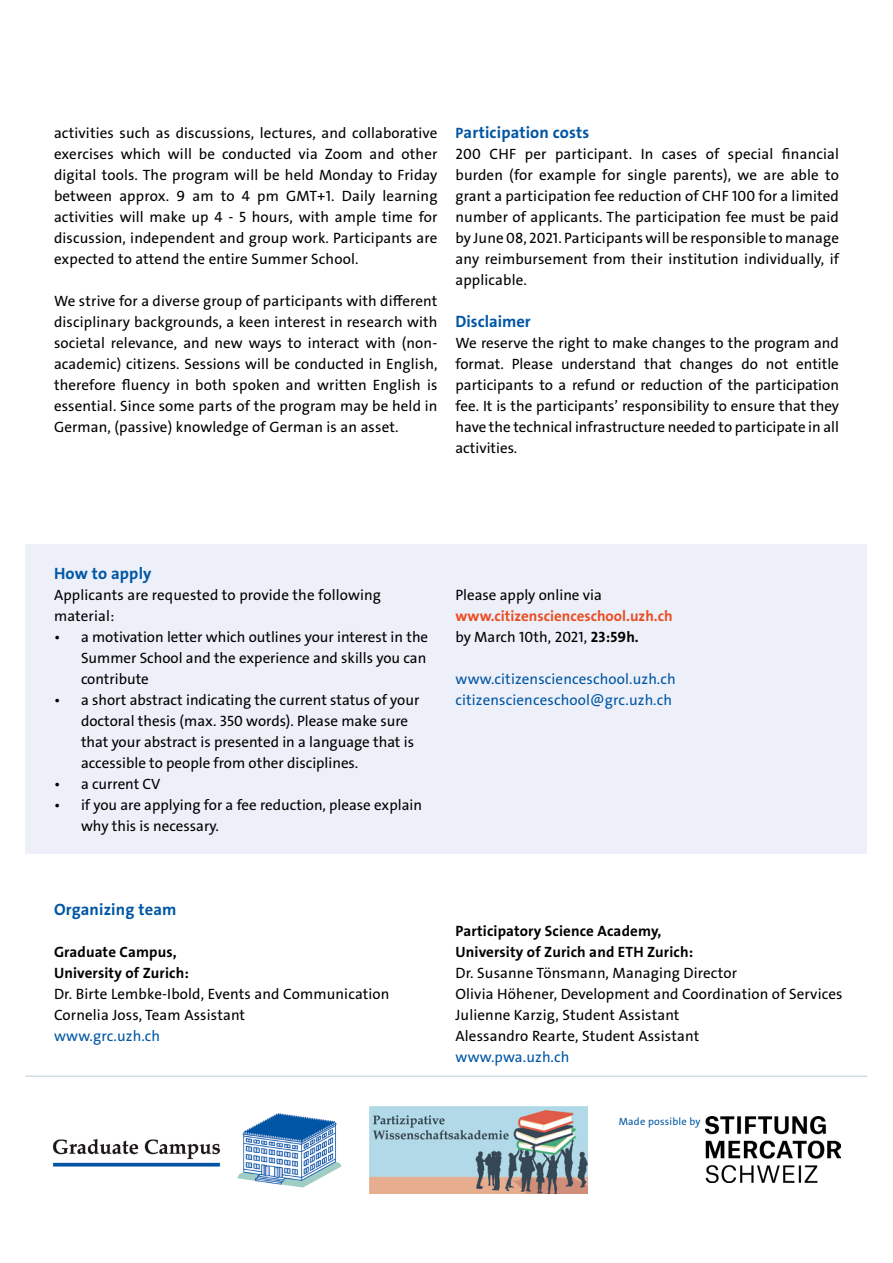
<style>
.page{position:relative;width:893px;height:1263px;background:#fff}
.page>*{position:absolute;margin:0;border:0;box-sizing:border-box;transform-origin:0 0}
.t1{font:16.5px "The Sans LP7 Bld";letter-spacing:.01em;color:#0056a4}
.t2{font:15px/21px "The Sans LP5 Plain";color:#000}
.t3{font:15px/21px "The Sans LP7 Bld";letter-spacing:.01em;color:#000}
.t4{font:15px/21px "The Sans LP5 Plain";letter-spacing:.01em;color:#0056a4}
.t5{font:15px "The Sans LP7 Bld";color:#e94e24}
.t6{font:10.5px "The Sans LP5 Plain";letter-spacing:.02em;color:#0056a4}
.s1{font-size:15px}
.s2{font-family:"The Sans LP7 Bld"}
</style>
<div class="page">
<div style="left:26px;top:544px;width:841px;height:310px;background:#eef0f9"></div>
<hr style="left:26px;top:1076px;width:841px;height:1px;background:#becad1">
<img style="left:53px;top:1113px;width:289px;height:75px">
<img style="left:369px;top:1106px;width:219px;height:87px">
<img style="left:706px;top:1116px;width:134px;height:67px">
<p class="t2" style="left:54px;top:123px;width:385px;text-align:justify">activities such as discussions, lectures, and collaborative exercises which will be conducted via Zoom and other digital tools. The program will be held Monday to Friday between approx. 9 am to 4 pm GMT+1. Daily learning activities will make up 4 - 5 hours, with ample time for discussion, independent and group work. Participants are expected to attend the entire Summer School.</p>
<p class="t2" style="left:54px;top:291px;width:385px;text-align:justify">We strive for a diverse group of participants with different disciplinary backgrounds, a keen interest in research with societal relevance, and new ways to interact with (non&shy;academic) citizens. Sessions will be conducted in English, therefore fluency in both spoken and written English is essential. Since some parts of the program may be held in German, (passive) knowledge of German is an asset.</p>
<p class="t1" style="left:455px;top:122px;width:135px"><span class="s1">P</span>articipation costs</p>
<p class="t2" style="left:455px;top:144px;width:385px;text-align:justify">200 CHF per participant. In cases of special financial burden (for example for single parents), we are able to grant a participation fee reduction of CHF 100 for a limited number of applicants. The participation fee must be paid by June 08, 2021. Participants will be responsible to manage any reimbursement from their institution individually, if applicable.</p>
<p class="t1" style="left:455px;top:311px;width:77px">Disclaimer</p>
<p class="t2" style="left:455px;top:333px;width:385px;text-align:justify">We reserve the right to make changes to the program and format. Please understand that changes do not entitle participants to a refund or reduction of the participation fee. It is the participants’ responsibility to ensure that they have the technical infrastructure needed to participate in all activities.</p>
<p class="t1" style="left:54px;top:563px;width:99px">How to apply</p>
<p class="t2" style="left:54px;top:585px;width:329px">Applicants are requested to provide the following material:</p>
<p class="t2" style="left:81px;top:627px;width:349px;text-indent:-27px">• a motivation letter which outlines your interest in the<br>Summer School and the experience and skills you can contribute</p>
<p class="t2" style="left:81px;top:690px;width:340px;text-indent:-27px">• a short abstract indicating the current status of your doctoral thesis (max. 350 words). Please make sure that your abstract is presented in a language that is accessible to people from other disciplines.</p>
<p class="t2" style="left:54px;top:774px;width:108px">• a current CV</p>
<p class="t2" style="left:81px;top:795px;width:342px;text-indent:-27px">• if you are applying for a fee reduction, please explain why this is necessary.</p>
<p class="t1" style="left:54px;top:899px;width:124px">Organizing team</p>
<p class="t3" style="left:54px;top:942px;width:136px">Graduate Campus,<br>University of Zurich:</p>
<p class="t2" style="left:54px;top:984px;width:337px">Dr. Birte Lembke-Ibold, Events and Communication<br>Cornelia Joss, Team Assistant</p>
<p class="t4" style="left:54px;top:1026px;width:108px">www.grc.uzh.ch</p>
<p class="t2" style="left:455px;top:585px;width:148px">Please apply online via</p>
<p class="t5" style="left:455px;top:606px;width:219px">www.citizenscienceschool.uzh.ch</p>
<p class="t2" style="left:455px;top:627px;width:185px">by March 10th, 2021, <span class="s2">23:59h.</span></p>
<p class="t4" style="left:455px;top:669px;width:222px">www.citizenscienceschool.uzh.ch citizenscienceschool@grc.uzh.ch</p>
<p class="t3" style="left:455px;top:921px;width:239px">Participatory Science Academy,<br>University of Zurich and ETH Zurich:</p>
<p class="t2" style="left:455px;top:963px;width:389px">Dr. Susanne Tönsmann, Managing Director<br>Olivia Höhener, Development and Coordination of Services Julienne Karzig, Student Assistant<br>Alessandro Rearte, Student Assistant</p>
<p class="t4" style="left:455px;top:1047px;width:115px">www.pwa.uzh.ch</p>
<p class="t6" style="left:619px;top:1115px;width:83px">Made possible by</p>
</div>
